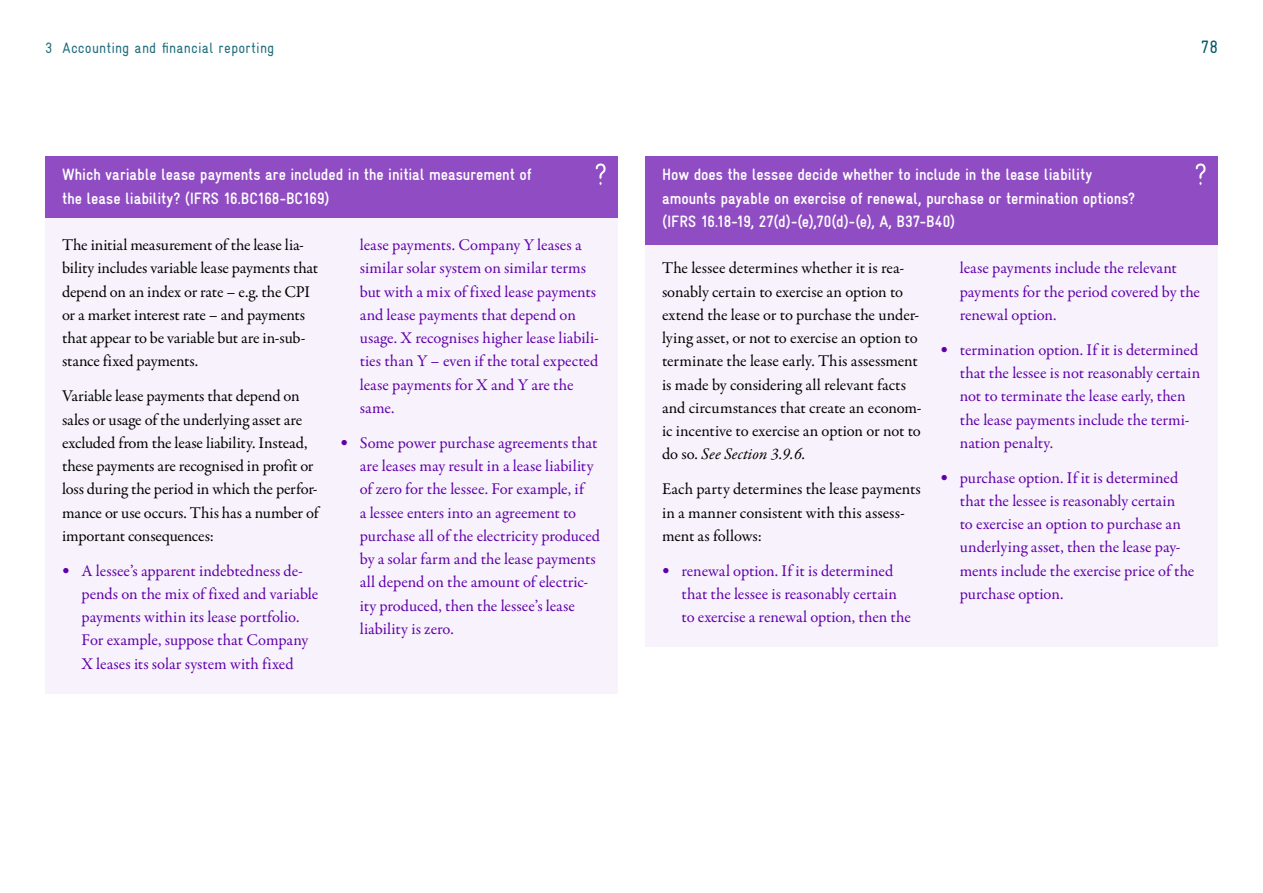
<style>
.page{position:relative;width:1263px;height:893px;background:#fff}
.page>*{position:absolute;margin:0;border:0;box-sizing:border-box;transform-origin:0 0}
.t1{font:18px "Gravur Condensed Pro";color:#00586b}
.t2{font:16.5px/23.2px "Garamond Premr Pro";color:#6000a9}
.Fließtext{font:16.5px/23.2px "Garamond Premr Pro";letter-spacing:-.005em;color:#000}
.t3{font:700 16.5px/23.2px "Gravur Condensed Pro";letter-spacing:-.005em;color:#fff}
.t4{font:15px "Gravur Condensed Pro";letter-spacing:.01em;color:#216e7e}
.s1{font-family:"Gravur Condensed Pro";font-weight:900;font-size:25.5px}
.s2{font-style:italic}
</style>
<div class="page">
<div style="left:45px;top:195px;width:573px;height:498px;background:#f7f2fb"></div>
<div style="left:645px;top:195px;width:573px;height:452px;background:#f7f2fb"></div>
<div style="left:45px;top:157px;width:573px;height:61px;background:#904dc3"></div>
<div style="left:645px;top:157px;width:573px;height:88px;background:#904dc3"></div>
<svg style="left:595px;top:163px;width:11px;height:22px"></svg>
<svg style="left:1195px;top:163px;width:11px;height:22px"></svg>
<p class="t4" style="left:45px;top:39px;width:231px">3 Accounting and financial reporting</p>
<h5 class="t3" style="left:62px;top:163px;width:471px">Which variable lease payments are included in the initial measurement of the lease liability? (IFRS 16.BC168-BC169)</h5>
<h5 class="t3" style="left:662px;top:163px;width:474px">How does the lessee decide whether to include in the lease liability amounts payable on exercise of renewal, purchase or termination options? (IFRS 16.18-19, 27(d)-(e),70(d)-(e), A, B37-B40)</h5>
<p class="t1" style="left:1201px;top:36px;width:19px">78</p>
<p class="Fließtext" style="left:62px;top:234px;width:258px">The initial measurement of the lease lia&shy;bility includes variable lease payments that depend on an index or rate – e.g. the CPI or a market interest rate – and payments that appear to be variable but are in-sub&shy;stance fixed payments.</p>
<p class="Fließtext" style="left:62px;top:385px;width:258px">Variable lease payments that depend on sales or usage of the underlying asset are excluded from the lease liability. Instead, these payments are recognised in profit or loss during the period in which the perfor&shy;mance or use occurs. This has a number of important consequences:</p>
<p class="t2" style="left:82px;top:559px;width:238px;text-indent:-20px"><span class="s1">•</span> A lessee’s apparent indebtedness de&shy;pends on the mix of fixed and variable payments within its lease portfolio.<br>For example, suppose that Company X leases its solar system with fixed</p>
<p class="t2" style="left:360px;top:234px;width:241px">lease payments. Company Y leases a similar solar system on similar terms but with a mix of fixed lease payments and lease payments that depend on usage. X recognises higher lease liabili&shy;ties than Y – even if the total expected lease payments for X and Y are the same.</p>
<p class="t2" style="left:360px;top:431px;width:242px;text-indent:-20px"><span class="s1">•</span> Some power purchase agreements that are leases may result in a lease liability of zero for the lessee. For example, if<br>a lessee enters into an agreement to purchase all of the electricity produced by a solar farm and the lease payments all depend on the amount of electric&shy;ity produced, then the lessee’s lease liability is zero.</p>
<p class="Fließtext" style="left:662px;top:257px;width:261px">The lessee determines whether it is rea&shy;sonably certain to exercise an option to extend the lease or to purchase the under&shy;lying asset, or not to exercise an option to terminate the lease early. This assessment is made by considering all relevant facts and circumstances that create an econom&shy;ic incentive to exercise an option or not to do so. <span class="s2">See Section 3.9.6.</span></p>
<p class="Fließtext" style="left:662px;top:478px;width:260px">Each party determines the lease payments in a manner consistent with this assess&shy;ment as follows:</p>
<p class="t2" style="left:681px;top:559px;width:231px;text-indent:-20px"><span class="s1">•</span> renewal option. If it is determined that the lessee is reasonably certain to exercise a renewal option, then the</p>
<p class="t2" style="left:960px;top:257px;width:242px">lease payments include the relevant payments for the period covered by the renewal option.</p>
<p class="t2" style="left:960px;top:338px;width:242px;text-indent:-20px"><span class="s1">•</span> termination option. If it is determined that the lessee is not reasonably certain not to terminate the lease early, then the lease payments include the termi&shy;nation penalty.</p>
<p class="t2" style="left:960px;top:466px;width:236px;text-indent:-20px"><span class="s1">•</span> purchase option. If it is determined that the lessee is reasonably certain<br>to exercise an option to purchase an underlying asset, then the lease pay&shy;ments include the exercise price of the purchase option.</p>
</div>
